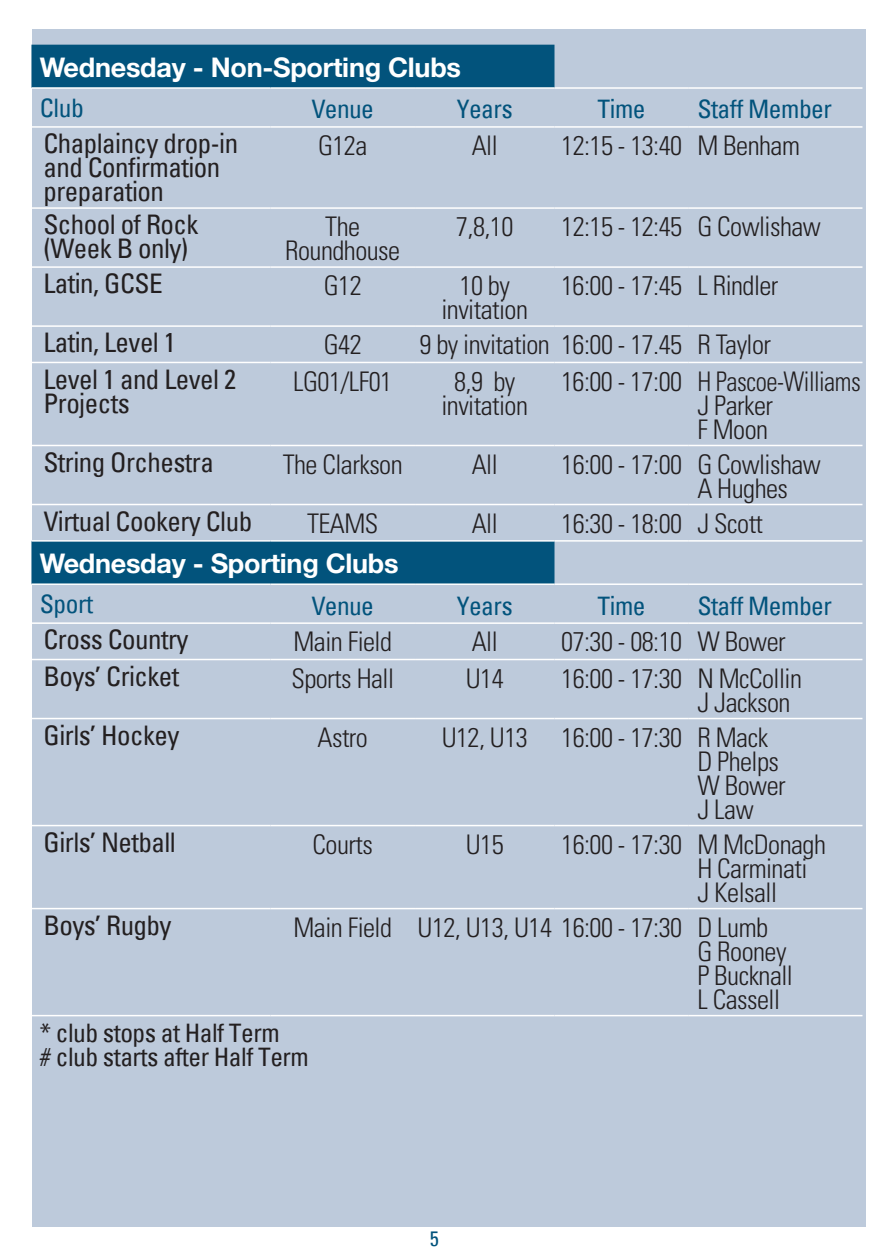
<style>
.page{position:relative;width:893px;height:1259px;background:#fff}
.page>*{position:absolute;margin:0;border:0;box-sizing:border-box;transform-origin:0 0}
.t1{font:300 condensed 27px/24px "Univers";letter-spacing:-.02em;color:#231f20}
.t2{font:condensed 27px/24px "Univers";letter-spacing:-.02em;color:#231f20}
.t3{font:700 27px "Helvetica Neue";letter-spacing:-.01em;color:#fff}
.t4{font:condensed 25.5px "Univers";letter-spacing:-.02em;color:#02537c}
.t5{font:condensed 25.5px/24px "Univers";letter-spacing:-.02em;color:#231f20}
.t6{font:condensed 20.7px "Univers";color:#02537c}
</style>
<div class="page">
<div style="left:32px;top:29px;width:833px;height:1197px;background:#bdcadb"></div>
<svg style="left:31px;top:45px;width:523px;height:538px"></svg>
<hr style="left:31px;top:1015px;width:239px;height:1px;background:#fff">
<hr style="left:270px;top:1015px;width:145px;height:1px;background:#fff">
<hr style="left:415px;top:1015px;width:139px;height:1px;background:#fff">
<hr style="left:554px;top:1015px;width:135px;height:1px;background:#fff">
<hr style="left:689px;top:1015px;width:173px;height:1px;background:#fff">
<hr style="left:31px;top:87px;width:239px;height:2px;background:#fff">
<hr style="left:270px;top:87px;width:145px;height:2px;background:#fff">
<hr style="left:415px;top:87px;width:139px;height:2px;background:#fff">
<hr style="left:554px;top:87px;width:135px;height:2px;background:#fff">
<hr style="left:689px;top:87px;width:173px;height:2px;background:#fff">
<hr style="left:31px;top:583px;width:239px;height:2px;background:#fff">
<hr style="left:270px;top:583px;width:145px;height:2px;background:#fff">
<hr style="left:415px;top:583px;width:139px;height:2px;background:#fff">
<hr style="left:554px;top:583px;width:135px;height:2px;background:#fff">
<hr style="left:689px;top:583px;width:173px;height:2px;background:#fff">
<hr style="left:31px;top:126px;width:239px;height:2px;background:#fff">
<hr style="left:270px;top:126px;width:145px;height:2px;background:#fff">
<hr style="left:415px;top:126px;width:139px;height:2px;background:#fff">
<hr style="left:554px;top:126px;width:135px;height:2px;background:#fff">
<hr style="left:689px;top:126px;width:173px;height:2px;background:#fff">
<hr style="left:31px;top:207px;width:239px;height:2px;background:#fff">
<hr style="left:270px;top:207px;width:145px;height:2px;background:#fff">
<hr style="left:415px;top:207px;width:139px;height:2px;background:#fff">
<hr style="left:554px;top:207px;width:135px;height:2px;background:#fff">
<hr style="left:689px;top:207px;width:173px;height:2px;background:#fff">
<hr style="left:31px;top:266px;width:239px;height:2px;background:#fff">
<hr style="left:270px;top:266px;width:145px;height:2px;background:#fff">
<hr style="left:415px;top:266px;width:139px;height:2px;background:#fff">
<hr style="left:554px;top:266px;width:135px;height:2px;background:#fff">
<hr style="left:689px;top:266px;width:173px;height:2px;background:#fff">
<hr style="left:31px;top:325px;width:239px;height:2px;background:#fff">
<hr style="left:270px;top:325px;width:145px;height:2px;background:#fff">
<hr style="left:415px;top:325px;width:139px;height:2px;background:#fff">
<hr style="left:554px;top:325px;width:135px;height:2px;background:#fff">
<hr style="left:689px;top:325px;width:173px;height:2px;background:#fff">
<hr style="left:31px;top:362px;width:239px;height:1px;background:#fff">
<hr style="left:270px;top:362px;width:145px;height:1px;background:#fff">
<hr style="left:415px;top:362px;width:139px;height:1px;background:#fff">
<hr style="left:554px;top:362px;width:135px;height:1px;background:#fff">
<hr style="left:689px;top:362px;width:173px;height:1px;background:#fff">
<hr style="left:31px;top:445px;width:239px;height:1px;background:#fff">
<hr style="left:270px;top:445px;width:145px;height:1px;background:#fff">
<hr style="left:415px;top:445px;width:139px;height:1px;background:#fff">
<hr style="left:554px;top:445px;width:135px;height:1px;background:#fff">
<hr style="left:689px;top:445px;width:173px;height:1px;background:#fff">
<hr style="left:31px;top:504px;width:239px;height:1px;background:#fff">
<hr style="left:270px;top:504px;width:145px;height:1px;background:#fff">
<hr style="left:415px;top:504px;width:139px;height:1px;background:#fff">
<hr style="left:554px;top:504px;width:135px;height:1px;background:#fff">
<hr style="left:689px;top:504px;width:173px;height:1px;background:#fff">
<hr style="left:31px;top:622px;width:239px;height:2px;background:#fff">
<hr style="left:270px;top:622px;width:145px;height:2px;background:#fff">
<hr style="left:415px;top:622px;width:139px;height:2px;background:#fff">
<hr style="left:554px;top:622px;width:135px;height:2px;background:#fff">
<hr style="left:689px;top:622px;width:173px;height:2px;background:#fff">
<hr style="left:31px;top:659px;width:239px;height:1px;background:#fff">
<hr style="left:270px;top:659px;width:145px;height:1px;background:#fff">
<hr style="left:415px;top:659px;width:139px;height:1px;background:#fff">
<hr style="left:554px;top:659px;width:135px;height:1px;background:#fff">
<hr style="left:689px;top:659px;width:173px;height:1px;background:#fff">
<hr style="left:31px;top:718px;width:239px;height:1px;background:#fff">
<hr style="left:270px;top:718px;width:145px;height:1px;background:#fff">
<hr style="left:415px;top:718px;width:139px;height:1px;background:#fff">
<hr style="left:554px;top:718px;width:135px;height:1px;background:#fff">
<hr style="left:689px;top:718px;width:173px;height:1px;background:#fff">
<hr style="left:31px;top:825px;width:239px;height:1px;background:#fff">
<hr style="left:270px;top:825px;width:145px;height:1px;background:#fff">
<hr style="left:415px;top:825px;width:139px;height:1px;background:#fff">
<hr style="left:554px;top:825px;width:135px;height:1px;background:#fff">
<hr style="left:689px;top:825px;width:173px;height:1px;background:#fff">
<hr style="left:31px;top:908px;width:239px;height:1px;background:#fff">
<hr style="left:270px;top:908px;width:145px;height:1px;background:#fff">
<hr style="left:415px;top:908px;width:139px;height:1px;background:#fff">
<hr style="left:554px;top:908px;width:135px;height:1px;background:#fff">
<hr style="left:689px;top:908px;width:173px;height:1px;background:#fff">
<hr style="left:31px;top:540px;width:239px;height:1px;background:#fff">
<hr style="left:270px;top:540px;width:145px;height:1px;background:#fff">
<hr style="left:415px;top:540px;width:139px;height:1px;background:#fff">
<hr style="left:554px;top:540px;width:135px;height:1px;background:#fff">
<hr style="left:689px;top:540px;width:173px;height:1px;background:#fff">
<p class="t3" style="left:40px;top:46px;width:423px">Wednesday - Non-Sporting Clubs</p>
<p class="t4" style="left:40px;top:91px;width:45px">Club</p>
<p class="t4" style="left:311px;top:93px;width:64px">Venue</p>
<p class="t4" style="left:457px;top:93px;width:58px">Years</p>
<p class="t4" style="left:598px;top:93px;width:50px">Time</p>
<p class="t4" style="left:697px;top:93px;width:136px">Staff Member</p>
<p class="t2" style="left:43px;top:131px;width:196px">Chaplaincy drop-in and Confirmation preparation</p>
<p class="t1" style="left:318px;top:134px;width:51px">G12a</p>
<p class="t1" style="left:472px;top:134px;width:27px">All</p>
<p class="t1" style="left:561px;top:134px;width:240px">12:15 - 13:40 M Benham</p>
<p class="t2" style="left:43px;top:212px;width:156px">School of Rock (Week B only)</p>
<p class="t1" style="left:285px;top:215px;width:117px;text-align:center">The<br>Roundhouse</p>
<p class="t1" style="left:456px;top:215px;width:59px">7,8,10</p>
<p class="t1" style="left:561px;top:215px;width:261px">12:15 - 12:45 G Cowlishaw</p>
<p class="t2" style="left:43px;top:271px;width:121px">Latin, GCSE</p>
<p class="t1" style="left:324px;top:274px;width:39px">G12</p>
<p class="t1" style="left:441px;top:274px;width:88px;text-align:center">10 by invitation</p>
<p class="t1" style="left:561px;top:274px;width:219px">16:00 - 17:45 L Rindler</p>
<p class="t2" style="left:43px;top:330px;width:134px">Latin, Level 1</p>
<p class="t1" style="left:324px;top:333px;width:39px">G42</p>
<p class="t1" style="left:420px;top:333px;width:353px">9 by invitation 16:00 - 17.45 R Taylor</p>
<p class="t2" style="left:43px;top:367px;width:194px">Level 1 and Level 2<br>Projects</p>
<p class="t1" style="left:293px;top:369px;width:101px">LG01/LF01</p>
<p class="t1" style="left:441px;top:369px;width:88px;text-align:center">8,9 by invitation</p>
<p class="t1" style="left:697px;top:369px;width:165px;text-indent:-136px">16:00 - 17:00 H Pascoe-Williams<br>J Parker<br>F Moon</p>
<p class="t2" style="left:43px;top:450px;width:172px">String Orchestra</p>
<p class="t1" style="left:283px;top:452px;width:121px">The Clarkson</p>
<p class="t1" style="left:472px;top:452px;width:27px">All</p>
<p class="t1" style="left:697px;top:452px;width:125px;text-indent:-136px">16:00 - 17:00 G Cowlishaw<br>A Hughes</p>
<p class="t2" style="left:43px;top:509px;width:210px">Virtual Cookery Club</p>
<p class="t1" style="left:307px;top:511px;width:73px">TEAMS</p>
<p class="t1" style="left:472px;top:511px;width:27px">All</p>
<p class="t1" style="left:561px;top:511px;width:203px">16:30 - 18:00 J Scott</p>
<p class="t3" style="left:40px;top:542px;width:360px">Wednesday - Sporting Clubs</p>
<p class="t4" style="left:40px;top:587px;width:55px">Sport</p>
<p class="t4" style="left:311px;top:589px;width:64px">Venue</p>
<p class="t4" style="left:457px;top:589px;width:58px">Years</p>
<p class="t4" style="left:598px;top:589px;width:50px">Time</p>
<p class="t4" style="left:697px;top:589px;width:136px">Staff Member</p>
<p class="t2" style="left:43px;top:627px;width:146px">Cross Country</p>
<p class="t1" style="left:293px;top:630px;width:100px">Main Field</p>
<p class="t1" style="left:472px;top:630px;width:27px">All</p>
<p class="t1" style="left:561px;top:630px;width:226px">07:30 - 08:10 W Bower</p>
<p class="t2" style="left:43px;top:664px;width:137px">Boys’ Cricket</p>
<p class="t1" style="left:291px;top:666px;width:104px">Sports Hall</p>
<p class="t1" style="left:466px;top:666px;width:39px">U14</p>
<p class="t1" style="left:697px;top:666px;width:106px;text-indent:-136px">16:00 - 17:30 N McCollin<br>J Jackson</p>
<p class="t2" style="left:43px;top:723px;width:137px">Girls’ Hockey</p>
<p class="t1" style="left:318px;top:725px;width:52px">Astro</p>
<p class="t1" style="left:697px;top:725px;width:90px;text-indent:-256px">U12, U13 16:00 - 17:30 R Mack<br>D Phelps<br>W Bower<br>J Law</p>
<p class="t2" style="left:43px;top:830px;width:134px">Girls’ Netball</p>
<p class="t1" style="left:313px;top:832px;width:62px">Courts</p>
<p class="t1" style="left:466px;top:832px;width:39px">U15</p>
<p class="t1" style="left:697px;top:832px;width:130px;text-indent:-136px">16:00 - 17:30 M McDonagh<br>H Carminati<br>J Kelsall</p>
<p class="t2" style="left:43px;top:913px;width:130px">Boys’ Rugby</p>
<p class="t1" style="left:697px;top:915px;width:97px;text-indent:-404px">Main Field U12, U13, U14 16:00 - 17:30 D Lumb<br>G Rooney<br>P Bucknall<br>L Cassell</p>
<p class="t5" style="left:40px;top:1020px;width:270px">* club stops at Half Term<br># club starts after Half Term</p>
<p class="t6" style="left:430px;top:1225px;width:11px">5</p>
</div>
